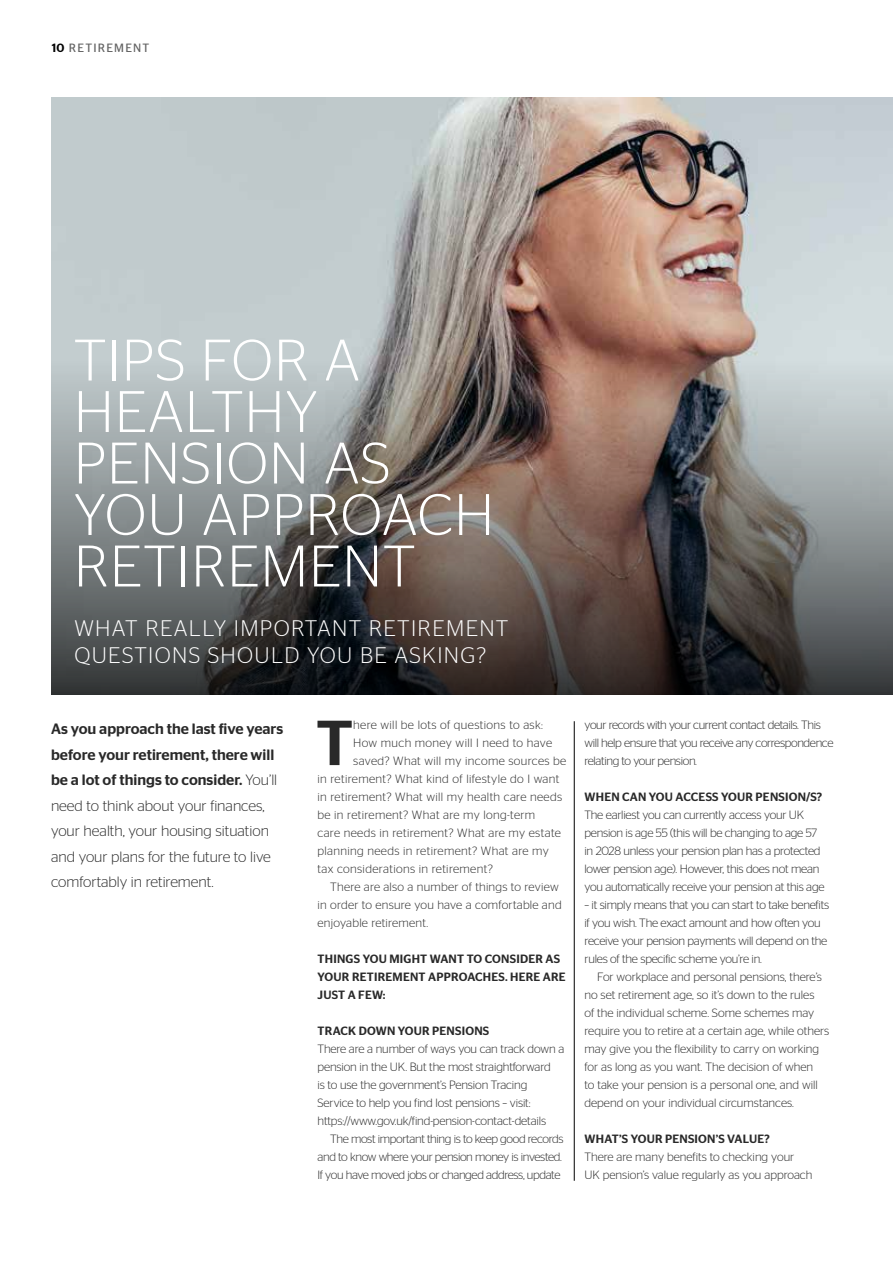
<style>
.page{position:relative;width:893px;height:1263px;background:#fff}
.page>*{position:absolute;margin:0;border:0;box-sizing:border-box;transform-origin:0 0}
.t1{font:500 63.45px "Stag Sans";color:#292929}
.t2{font:300 58.5px/51.4px "Stag Sans";letter-spacing:.02em;color:#fff}
.t3{font:300 22.5px/27px "Stag Sans";letter-spacing:.06em;color:#fff}
.t4{font:300 15px/25.5px "Stag Sans";color:#292929}
.t5{font:300 12px/18px "Stag Sans";letter-spacing:-.01em;color:#292929}
.t6{font:300 12px "Stag Sans";letter-spacing:.03em;color:#292929}
.t7{font:300 12px/18px "Stag Sans";letter-spacing:-.03em;color:#292929}
.t8{font:500 12px/18px "Stag Sans";letter-spacing:.02em;color:#292929}
.t9{font:300 12px "Stag Sans";letter-spacing:.02em;color:#292929}
.t10{font:12px "Stag Sans";letter-spacing:.1em;color:#636363}
.s1{font-weight:500;color:#000}
.s2{font-weight:500}
</style>
<div class="page">
<img style="left:51px;top:98px;width:842px;height:596px">
<svg style="left:52px;top:359px;width:841px;height:335px;background:#6d6967"></svg>
<hr style="left:574px;top:721px;width:1px;height:460px;background:#000">
<p class="t10" style="left:52px;top:41px;width:99px"><span class="s1">10</span> RETIREMENT</p>
<h2 class="t2" style="left:74px;top:334px;width:422px">TIPS FOR A<br>HEALTHY<br>PENSION AS<br>YOU APPROACH<br>RETIREMENT</h2>
<h3 class="t3" style="left:74px;top:614px;width:436px">WHAT REALLY IMPORTANT RETIREMENT<br>QUESTIONS SHOULD YOU BE ASKING?</h3>
<p class="t4" style="left:51px;top:716px;width:234px"><span class="s2">As you approach the last five years before your retirement, there will be a lot of things to consider.</span> You’ll need to think about your finances, your health, your housing situation and your plans for the future to live comfortably in retirement.</p>
<h1 class="t1" style="left:316px;top:706px;width:39px">T</h1>
<p class="t6" style="left:353px;top:718px;width:191px">here will be lots of questions to ask:</p>
<p class="t6" style="left:353px;top:736px;width:200px">How much money will I need to have</p>
<p class="t6" style="left:353px;top:754px;width:215px">saved? What will my income sources be</p>
<p class="t6" style="left:317px;top:772px;width:243px">in retirement? What kind of lifestyle do I want</p>
<p class="t6" style="left:317px;top:790px;width:246px">in retirement? What will my health care needs</p>
<p class="t6" style="left:317px;top:808px;width:219px">be in retirement? What are my long-term</p>
<p class="t6" style="left:317px;top:826px;width:245px">care needs in retirement? What are my estate</p>
<p class="t6" style="left:317px;top:844px;width:233px">planning needs in retirement? What are my</p>
<p class="t6" style="left:317px;top:862px;width:177px">tax considerations in retirement?</p>
<p class="t9" style="left:330px;top:880px;width:230px">There are also a number of things to review</p>
<p class="t9" style="left:317px;top:898px;width:246px">in order to ensure you have a comfortable and</p>
<p class="t9" style="left:317px;top:916px;width:112px">enjoyable retirement.</p>
<p class="t8" style="left:318px;top:950px;width:250px">THINGS YOU MIGHT WANT TO CONSIDER AS<br>YOUR RETIREMENT APPROACHES. HERE ARE<br>JUST A FEW:</p>
<p class="t8" style="left:318px;top:1022px;width:173px">TRACK DOWN YOUR PENSIONS</p>
<p class="t5" style="left:317px;top:1040px;width:248px">There are a number of ways you can track down a pension in the UK. But the most straightforward<br>is to use the government’s Pension Tracing Service to help you find lost pensions – visit: https://www.gov.uk/find-pension-contact-details</p>
<p class="t7" style="left:317px;top:1130px;width:248px;text-indent:13px">The most important thing is to keep good records and to know where your pension money is invested.<br>If you have moved jobs or changed address, update</p>
<p class="t7" style="left:584px;top:716px;width:250px">your records with your current contact details. This will help ensure that you receive any correspondence relating to your pension.</p>
<p class="t8" style="left:585px;top:788px;width:239px">WHEN CAN YOU ACCESS YOUR PENSION/S?</p>
<p class="t5" style="left:584px;top:806px;width:241px">The earliest you can currently access your UK pension is age 55 (this will be changing to age 57 in 2028 unless your pension plan has a protected lower pension age). However, this does not mean you automatically receive your pension at this age</p>
<p class="t5" style="left:584px;top:896px;width:246px">– it simply means that you can start to take benefits if you wish. The exact amount and how often you receive your pension payments will depend on the rules of the specific scheme you’re in.</p>
<p class="t5" style="left:584px;top:968px;width:246px;text-indent:13px">For workplace and personal pensions, there’s no set retirement age, so it’s down to the rules<br>of the individual scheme. Some schemes may require you to retire at a certain age, while others may give you the flexibility to carry on working for as long as you want. The decision of when<br>to take your pension is a personal one, and will depend on your individual circumstances.</p>
<p class="t8" style="left:585px;top:1130px;width:187px">WHAT’S YOUR PENSION’S VALUE?</p>
<p class="t5" style="left:584px;top:1148px;width:229px">There are many benefits to checking your<br>UK pension’s value regularly as you approach</p>
</div>
